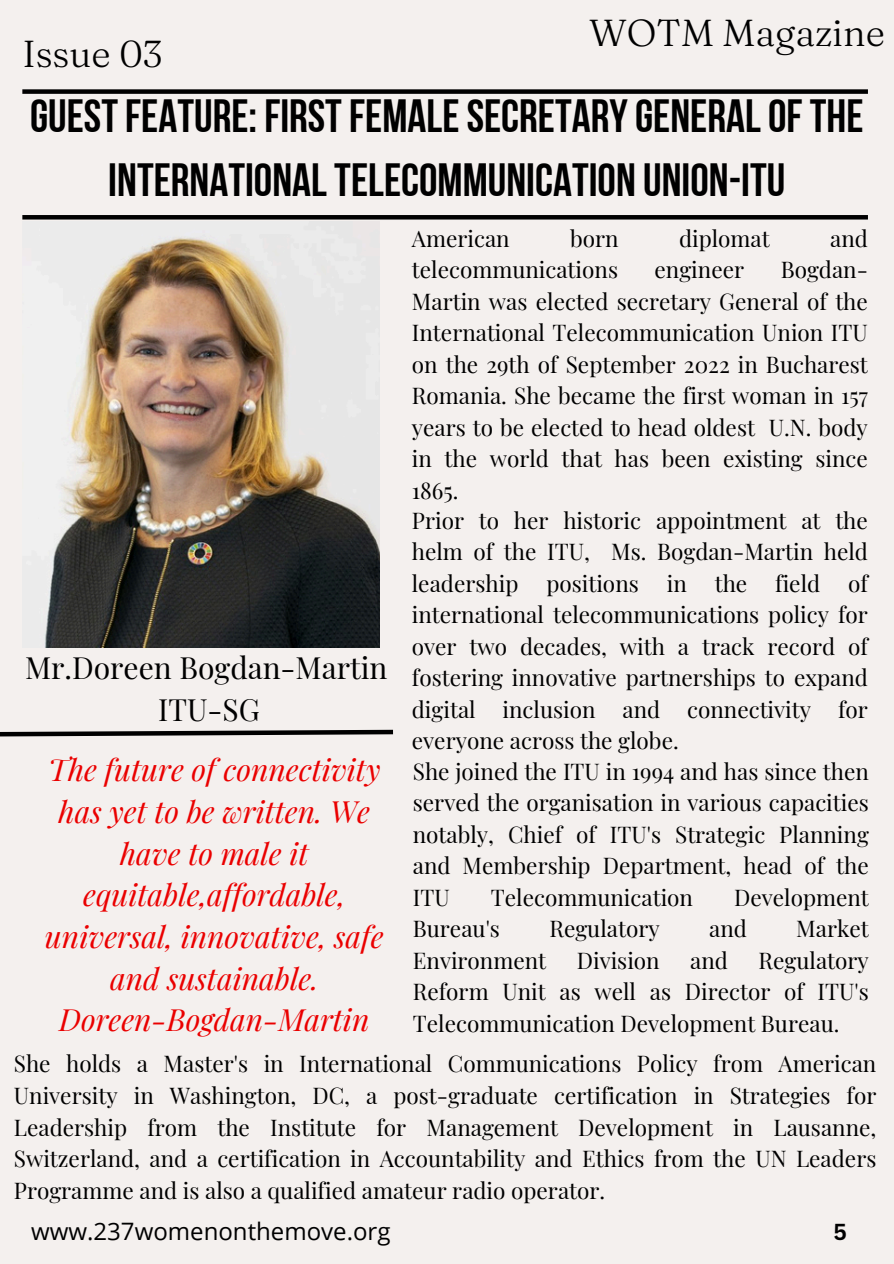
<style>
.page{position:relative;width:894px;height:1264px;background:#fff}
.page>*{position:absolute;margin:0;border:0;box-sizing:border-box;transform-origin:0 0}
.t1{font:46.5px/64.2px "Bebas Neue Cyrillic";color:#000;text-align:center}
.t2{font:300 37.5px "Fraunces 9 pt";color:#000}
.t3{font:italic 30px/41.7px "Playfair Display";color:#ea0000;text-align:center}
.t4{font:30px/41.7px "Playfair Display";color:#000;text-align:center}
.t5{font:24px "Open Sans";color:#000}
.t6{font:22.5px/31.5px "Playfair Display";color:#000;text-align:justify}
.t7{font:700 22.5px "Canva Sans";color:#000}
</style>
<div class="page">
<div style="left:0;top:0;width:893px;height:1263px;background:#f4f0ee"></div>
<hr style="left:22px;top:215px;width:845px;height:4px;background:#000">
<div style="left:22px;top:89px;width:845px;height:5px;background:#000"></div>
<img style="left:43px;top:222px;width:336px;height:425px">
<svg style="left:0;top:729px;width:394px;height:8px"></svg>
<h2 class="t2" style="left:22px;top:30px;width:141px">Issue 03</h2>
<h2 class="t2" style="left:589px;top:9px;width:297px">WOTM Magazine</h2>
<p class="t1" style="left:30px;top:88px;width:834px">GUESTFEATURE: FIRSTFEMALESECRETARYGENERALOFTHE<br>INTERNATIONALTELECOMMUNICATION UNION-ITU</p>
<h1 class="t6" style="left:412px;top:221px;width:99px">American</h1>
<h1 class="t6" style="left:570px;top:221px;width:50px">born</h1>
<h1 class="t6" style="left:678px;top:221px;width:92px">diplomat</h1>
<h1 class="t6" style="left:830px;top:221px;width:39px">and</h1>
<h1 class="t6" style="left:412px;top:253px;width:208px">telecommunications</h1>
<h1 class="t6" style="left:654px;top:253px;width:91px">engineer</h1>
<h1 class="t6" style="left:412px;top:253px;width:457px;text-indent:369px">Bogdan-Martin was elected secretary General of the International Telecommunication Union ITU on the 29th of September 2022 in Bucharest Romania. She became the first woman in 157 years to be elected to head oldest U.N. body in the world that has been existing since 1865.</h1>
<p class="t4" style="left:25px;top:645px;width:364px">Mr.Doreen Bogdan-Martin<br>ITU-SG</p>
<h3 class="t3" style="left:45px;top:748px;width:340px">The future of connectivity has yet to be written. We have to male it equitable,affordable, universal, innovative, safe and sustainable.<br>Doreen-Bogdan-Martin</h3>
<h3 class="t6" style="left:412px;top:503px;width:457px">Prior to her historic appointment at the helm of the ITU, Ms. Bogdan-Martin held leadership positions in the field of international telecommunications policy for over two decades, with a track record of fostering innovative partnerships to expand digital inclusion and connectivity for everyone across the globe.</h3>
<p class="t6" style="left:413px;top:754px;width:457px">She joined the ITU in 1994 and has since then served the organisation in various capacities notably, Chief of ITU's Strategic Planning and Membership Department, head of the ITU</p>
<p class="t6" style="left:491px;top:880px;width:203px">Telecommunication</p>
<p class="t6" style="left:734px;top:880px;width:136px">Development</p>
<p class="t6" style="left:413px;top:912px;width:89px">Bureau's</p>
<p class="t6" style="left:549px;top:912px;width:112px">Regulatory</p>
<p class="t6" style="left:709px;top:912px;width:39px">and</p>
<p class="t6" style="left:796px;top:912px;width:74px">Market</p>
<p class="t6" style="left:413px;top:943px;width:135px">Environment</p>
<p class="t6" style="left:576px;top:943px;width:84px">Division</p>
<p class="t6" style="left:690px;top:943px;width:39px">and</p>
<p class="t6" style="left:413px;top:943px;width:457px;text-indent:345px">Regulatory Reform Unit as well as Director of ITU's Telecommunication Development Bureau.</p>
<p class="t6" style="left:14px;top:1047px;width:863px">She holds a Master's in International Communications Policy from American University in Washington, DC, a post-graduate certification in Strategies for Leadership from the Institute for Management Development in Lausanne, Switzerland, and a certification in Accountability and Ethics from the UN Leaders Programme and is also a qualified amateur radio operator.</p>
<p class="t5" style="left:31px;top:1214px;width:361px">www.237womenonthemove.org</p>
<p class="t7" style="left:833px;top:1216px;width:15px">5</p>
</div>
